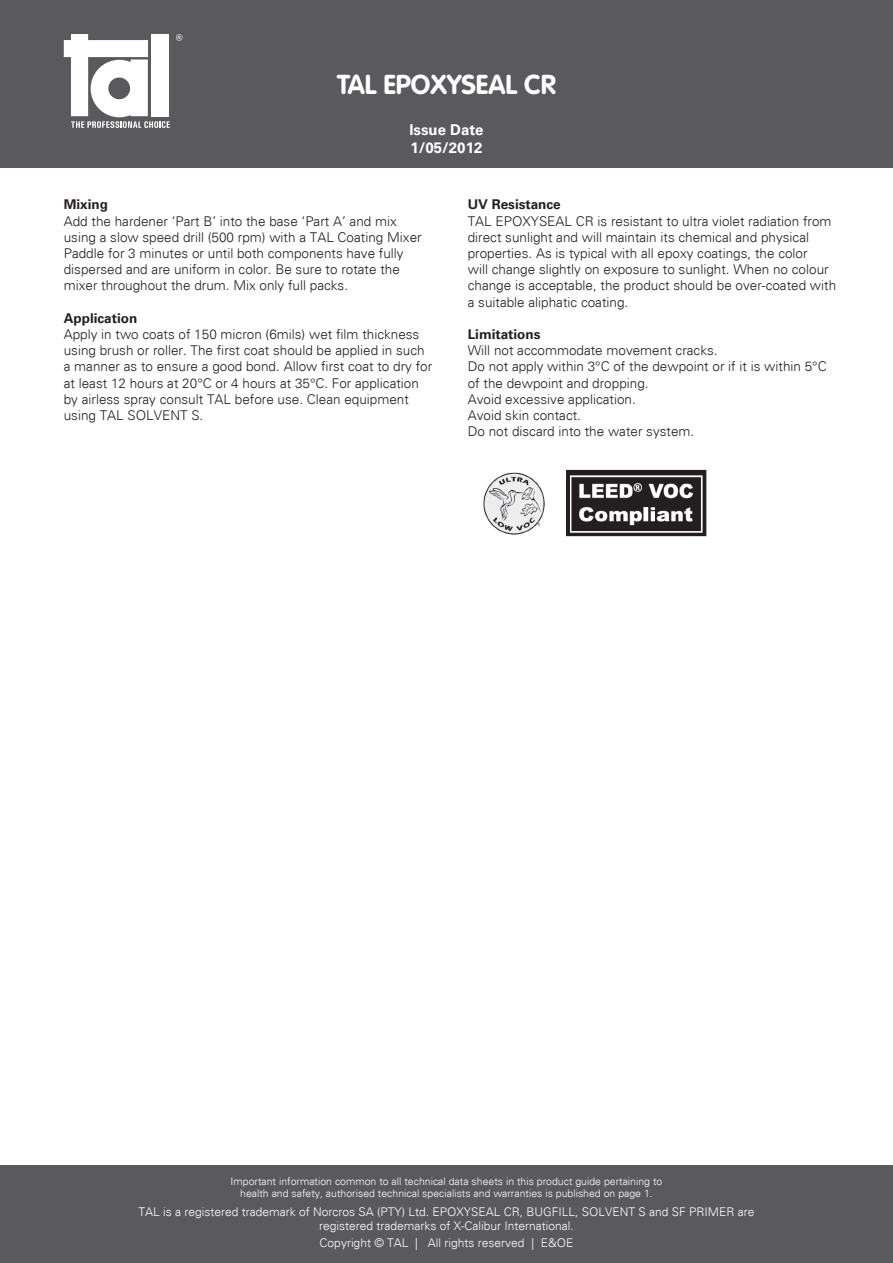
<style>
.page{position:relative;width:893px;height:1263px;background:#fff}
.page>*{position:absolute;margin:0;border:0;box-sizing:border-box;transform-origin:0 0}
.t1{font:700 27px "VAG Rounded";color:#fff}
.t2{font:700 15px/18px "Univers";color:#fff}
.t3{font:italic 300 13.5px/16.2px "Univers";color:#231f20}
.t4{font:italic 300 12px/14.4px "Univers";color:#fff;text-align:center}
.t5{font:italic 300 10.5px/12.6px "Univers";color:#fff;text-align:center}
.s1{font-weight:700;font-style:normal}
</style>
<div class="page">
<div style="left:0;top:1165px;width:893px;height:98px;background:#5a5a5d"></div>
<div style="left:0;top:0;width:893px;height:168px;background:#5a5a5d"></div>
<svg style="left:64px;top:34px;width:106px;height:94px"></svg>
<svg style="left:176px;top:34px;width:7px;height:7px"></svg>
<img style="left:483px;top:469px;width:224px;height:68px">
<p class="t1" style="left:337px;top:73px;width:220px">TAL EPOXYSEAL CR</p>
<p class="t2" style="left:409px;top:122px;width:76px">Issue Date<br>1/05/2012</p>
<p class="t3" style="left:64px;top:197px;width:359px"><span class="s1">Mixing<br></span>Add the hardener ‘Part B’ into the base ‘Part A’ and mix using a slow speed drill (500 rpm) with a TAL Coating Mixer Paddle for 3 minutes or until both components have fully dispersed and are uniform in color. Be sure to rotate the mixer throughout the drum. Mix only full packs.</p>
<p class="t3" style="left:64px;top:311px;width:370px"><span class="s1">Application<br></span>Apply in two coats of 150 micron (6mils) wet film thickness using brush or roller. The first coat should be applied in such a manner as to ensure a good bond. Allow first coat to dry for at least 12 hours at 20°C or 4 hours at 35°C. For application by airless spray consult TAL before use. Clean equipment using TAL SOLVENT S.</p>
<p class="t3" style="left:468px;top:197px;width:370px"><span class="s1">UV Resistance<br></span>TAL EPOXYSEAL CR is resistant to ultra violet radiation from direct sunlight and will maintain its chemical and physical properties. As is typical with all epoxy coatings, the color<br>will change slightly on exposure to sunlight. When no colour change is acceptable, the product should be over-coated with a suitable aliphatic coating.</p>
<p class="t3" style="left:468px;top:327px;width:360px"><span class="s1">Limitations<br></span>Will not accommodate movement cracks.<br>Do not apply within 3°C of the dewpoint or if it is within 5°C of the dewpoint and dropping.<br>Avoid excessive application.<br>Avoid skin contact.<br>Do not discard into the water system.</p>
<p class="t5" style="left:231px;top:1175px;width:433px">Important information common to all technical data sheets in this product guide pertaining to health and safety, authorised technical specialists and warranties is published on page 1.</p>
<p class="t4" style="left:138px;top:1205px;width:618px">TAL is a registered trademark of Norcros SA (PTY) Ltd. EPOXYSEAL CR, BUGFILL, SOLVENT S and SF PRIMER are registered trademarks of X-Calibur International.</p>
<p class="t4" style="left:320px;top:1236px;width:255px">Copyright © TAL | All rights reserved | E&amp;OE</p>
</div>
